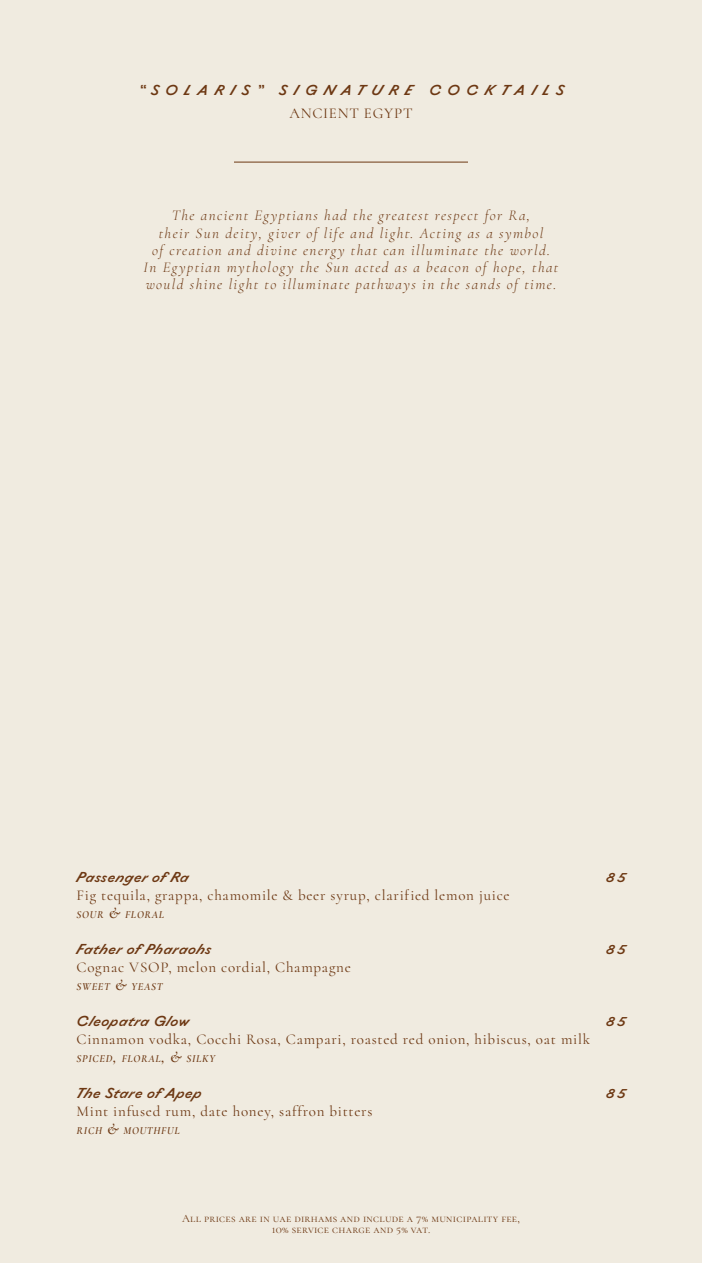
<style>
.page{position:relative;width:702px;height:1263px;background:#f0ebe0}
.page>*{position:absolute;margin:0;border:0;box-sizing:border-box;transform-origin:0 0}
.Ligne3{font:italic 300 15px/17.2px "Cormorant Garamond";letter-spacing:.095em;color:#6d3813}
.Ligne3-2{font:15px "Cormorant";letter-spacing:.05em;color:#6d3813}
.Ligne3-3{font:italic 13.5px "Ostia Antica";letter-spacing:.05em;color:#6d3813}
.Ligne3-4{font:italic 13.5px "Ostia Antica";letter-spacing:.495em;color:#6d3813}
.Ligne3-5{font:italic 12px "Ostia Antica";color:#6d3813}
.t1{font:11.25px/10.5px "Cormorant";letter-spacing:.025em;color:#6d3813;text-align:center}
.Ligne3-6{font:italic 600 10.5px "Cormorant Garamond";letter-spacing:.07em;color:#6d3813}
.s1{font-size:15px}
.s2{font-size:10.35px}
</style>
<div class="page">
<hr style="left:234px;top:162px;width:234px;height:1px;background:#6d3813">
<p class="Ligne3-4" style="left:138px;top:83px;width:428px">“SOLARIS” SIGNATURE COCKTAILS</p>
<p class="Ligne3-2" style="left:289px;top:104px;width:124px">ANCIENT EGYPT</p>
<p class="Ligne3" style="left:172px;top:206px;width:360px">The ancient Egyptians had the greatest respect for Ra,</p>
<p class="Ligne3" style="left:159px;top:223px;width:386px">their Sun deity, giver of life and light. Acting as a symbol</p>
<p class="Ligne3" style="left:152px;top:240px;width:399px">of creation and divine energy that can illuminate the world.</p>
<p class="Ligne3" style="left:144px;top:257px;width:416px">In Egyptian mythology the Sun acted as a beacon of hope, that would shine light to illuminate pathways in the sands of time.</p>
<p class="Ligne3-3" style="left:77px;top:870px;width:113px">Passenger of Ra</p>
<p class="Ligne3-5" style="left:606px;top:871px;width:21px">8 5</p>
<p class="Ligne3-2" style="left:77px;top:886px;width:434px">Fig tequila, grappa, chamomile &amp; beer syrup, clarified lemon juice</p>
<p class="Ligne3-6" style="left:77px;top:909px;width:89px">SOUR <span class="s1">&amp;</span> FLO<span class="s2">R</span>AL</p>
<p class="Ligne3-3" style="left:77px;top:942px;width:136px">Father of Pharaohs</p>
<p class="Ligne3-5" style="left:606px;top:943px;width:21px">85</p>
<p class="Ligne3-2" style="left:77px;top:958px;width:276px">Cognac VSOP, melon cordial, Champagne</p>
<p class="Ligne3-6" style="left:77px;top:981px;width:88px">SWEET <span class="s1">&amp;</span> YEAST</p>
<p class="Ligne3-3" style="left:77px;top:1014px;width:114px">Cleopatra Glow</p>
<p class="Ligne3-5" style="left:606px;top:1015px;width:21px">85</p>
<p class="Ligne3-2" style="left:77px;top:1030px;width:515px">Cinnamon vodka, Cocchi Rosa, Campari, roasted red onion, hibiscus, oat milk</p>
<p class="Ligne3-6" style="left:77px;top:1053px;width:140px">SPICED<span class="s1">,</span> FLO<span class="s2">R</span>AL<span class="s1">, &amp;</span> SILKY</p>
<p class="Ligne3-3" style="left:77px;top:1086px;width:126px">The Stare of Apep</p>
<p class="Ligne3-5" style="left:606px;top:1087px;width:21px">85</p>
<p class="Ligne3-2" style="left:77px;top:1102px;width:297px">Mint infused rum, date honey, saffron bitters</p>
<p class="Ligne3-6" style="left:77px;top:1125px;width:105px">RICH <span class="s1">&amp;</span> MOUTHFUL</p>
<p class="t1" style="left:182px;top:1213px;width:339px">All prices are in uae dirhams and include a 7% municipality fee,<br>10% service charge and 5% vat.</p>
</div>
